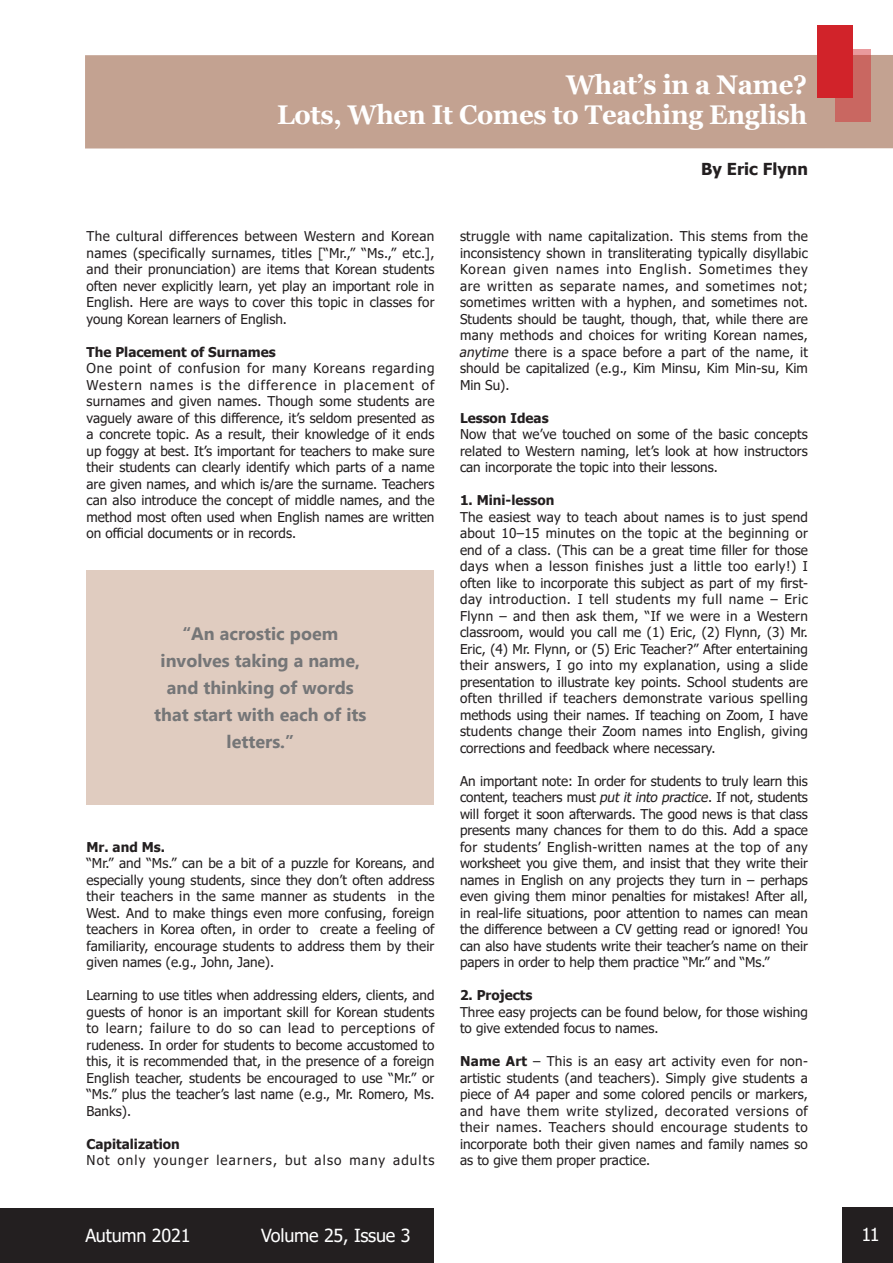
<style>
.page{position:relative;width:893px;height:1263px;background:#fff}
.page>*{position:absolute;margin:0;border:0;box-sizing:border-box;transform-origin:0 0}
.t1{font:700 27px "Georgia";letter-spacing:-.01em;color:#fff;scale:.95 1}
.t2{font:700 18px/27px "Gadugi";color:#57585a;text-align:center}
.t3{font:18px "Tahoma";letter-spacing:-.01em;color:#fff}
.t4{font:700 16.5px "Tahoma";color:#231f20}
.t5{font:13.5px/16.5px "Tahoma";color:#231f20;text-align:justify}
.t6{font:700 13.5px "Tahoma";color:#231f20}
.t7{font:13.5px "Tahoma";letter-spacing:.085em;color:#231f20}
.s1{font-style:italic}
.s2{font-weight:700}
</style>
<div class="page">
<div style="left:843px;top:1207px;width:50px;height:56px;background:#231f20"></div>
<div style="left:0;top:1208px;width:434px;height:55px;background:#231f20"></div>
<div style="left:85px;top:55px;width:808px;height:94px;background:#c3a291"></div>
<div style="left:817px;top:26px;width:36px;height:72px;background:#d1232a"></div>
<svg style="left:835px;top:49px;width:35px;height:73px;fill:#c96761"></svg>
<div style="left:87px;top:570px;width:347px;height:235px;background:#e0ccc0"></div>
<p class="t1" style="left:566px;top:67px;width:255px">What’s in a Name?</p>
<p class="t1" style="left:277px;top:97px;width:559px">Lots, When It Comes to Teaching English</p>
<p class="t5" style="left:87px;top:229px;width:349px">The cultural differences between Western and Korean names (specifically surnames, titles [“Mr.,” “Ms.,” etc.], and their pronunciation) are items that Korean students often never explicitly learn, yet play an important role in English. Here are ways to cover this topic in classes for young Korean learners of English.</p>
<p class="t6" style="left:87px;top:342px;width:191px">The Placement of Surnames</p>
<p class="t5" style="left:87px;top:361px;width:349px">One point of confusion for many Koreans regarding Western names is the difference in placement of surnames and given names. Though some students are vaguely aware of this difference, it’s seldom presented as a concrete topic. As a result, their knowledge of it ends up foggy at best. It’s important for teachers to make sure their students can clearly identify which parts of a name are given names, and which is/are the surname. Teachers can also introduce the concept of middle names, and the method most often used when English names are written on official documents or in records.</p>
<h2 class="t2" style="left:154px;top:620px;width:214px">“An acrostic poem involves taking a name, and thinking of words that start with each of its letters.”</h2>
<p class="t6" style="left:87px;top:837px;width:80px">Mr. and Ms.</p>
<p class="t5" style="left:87px;top:856px;width:349px">“Mr.” and “Ms.” can be a bit of a puzzle for Koreans, and especially young students, since they don’t often address their teachers in the same manner as students in the West. And to make things even more confusing, foreign teachers in Korea often, in order to create a feeling of familiarity, encourage students to address them by their given names (e.g., John, Jane).</p>
<p class="t5" style="left:87px;top:988px;width:349px">Learning to use titles when addressing elders, clients, and guests of honor is an important skill for Korean students to learn; failure to do so can lead to perceptions of rudeness. In order for students to become accustomed to this, it is recommended that, in the presence of a foreign English teacher, students be encouraged to use “Mr.” or “Ms.” plus the teacher’s last name (e.g., Mr. Romero, Ms.<br>Banks).</p>
<p class="t6" style="left:87px;top:1134px;width:95px">Capitalization</p>
<p class="t7" style="left:87px;top:1151px;width:349px">Not only younger learners, but also many adults</p>
<p class="t4" style="left:701px;top:157px;width:108px">By Eric Flynn</p>
<p class="t5" style="left:459px;top:229px;width:350px">struggle with name capitalization. This stems from the inconsistency shown in transliterating typically disyllabic Korean given names into English. Sometimes they are written as separate names, and sometimes not; sometimes written with a hyphen, and sometimes not.<br>Students should be taught, though, that, while there are many methods and choices for writing Korean names, <span class="s1">anytime</span> there is a space before a part of the name, it should be capitalized (e.g., Kim Minsu, Kim Min-su, Kim Min Su).</p>
<p class="t6" style="left:460px;top:408px;width:90px">Lesson Ideas</p>
<p class="t5" style="left:460px;top:427px;width:349px">Now that we’ve touched on some of the basic concepts related to Western naming, let’s look at how instructors can incorporate the topic into their lessons.</p>
<p class="t6" style="left:460px;top:491px;width:96px">1. Mini-lesson</p>
<p class="t5" style="left:460px;top:509px;width:349px">The easiest way to teach about names is to just spend about 10–15 minutes on the topic at the beginning or end of a class. (This can be a great time filler for those days when a lesson finishes just a little too early!) I often like to incorporate this subject as part of my first&shy;day introduction. I tell students my full name – Eric Flynn – and then ask them, “If we were in a Western classroom, would you call me (1) Eric, (2) Flynn, (3) Mr.<br>Eric, (4) Mr. Flynn, or (5) Eric Teacher?” After entertaining their answers, I go into my explanation, using a slide presentation to illustrate key points. School students are often thrilled if teachers demonstrate various spelling methods using their names. If teaching on Zoom, I have students change their Zoom names into English, giving corrections and feedback where necessary.</p>
<p class="t5" style="left:460px;top:773px;width:349px">An important note: In order for students to truly learn this content, teachers must <span class="s1">put it into practice</span>. If not, students will forget it soon afterwards. The good news is that class presents many chances for them to do this. Add a space for students’ English-written names at the top of any worksheet you give them, and insist that they write their names in English on any projects they turn in – perhaps even giving them minor penalties for mistakes! After all, in real-life situations, poor attention to names can mean the difference between a CV getting read or ignored! You can also have students write their teacher’s name on their papers in order to help them practice “Mr.” and “Ms.”</p>
<p class="t6" style="left:460px;top:986px;width:74px">2. Projects</p>
<p class="t5" style="left:460px;top:1004px;width:349px">Three easy projects can be found below, for those wishing to give extended focus to names.</p>
<p class="t5" style="left:460px;top:1054px;width:349px"><span class="s2">Name Art</span> – This is an easy art activity even for non&shy;artistic students (and teachers). Simply give students a piece of A4 paper and some colored pencils or markers, and have them write stylized, decorated versions of their names. Teachers should encourage students to incorporate both their given names and family names so as to give them proper practice.</p>
<p class="t3" style="left:85px;top:1223px;width:107px">Autumn 2021</p>
<p class="t3" style="left:261px;top:1223px;width:151px">Volume 25, Issue 3</p>
<p class="t3" style="left:861px;top:1222px;width:20px">11</p>
</div>
